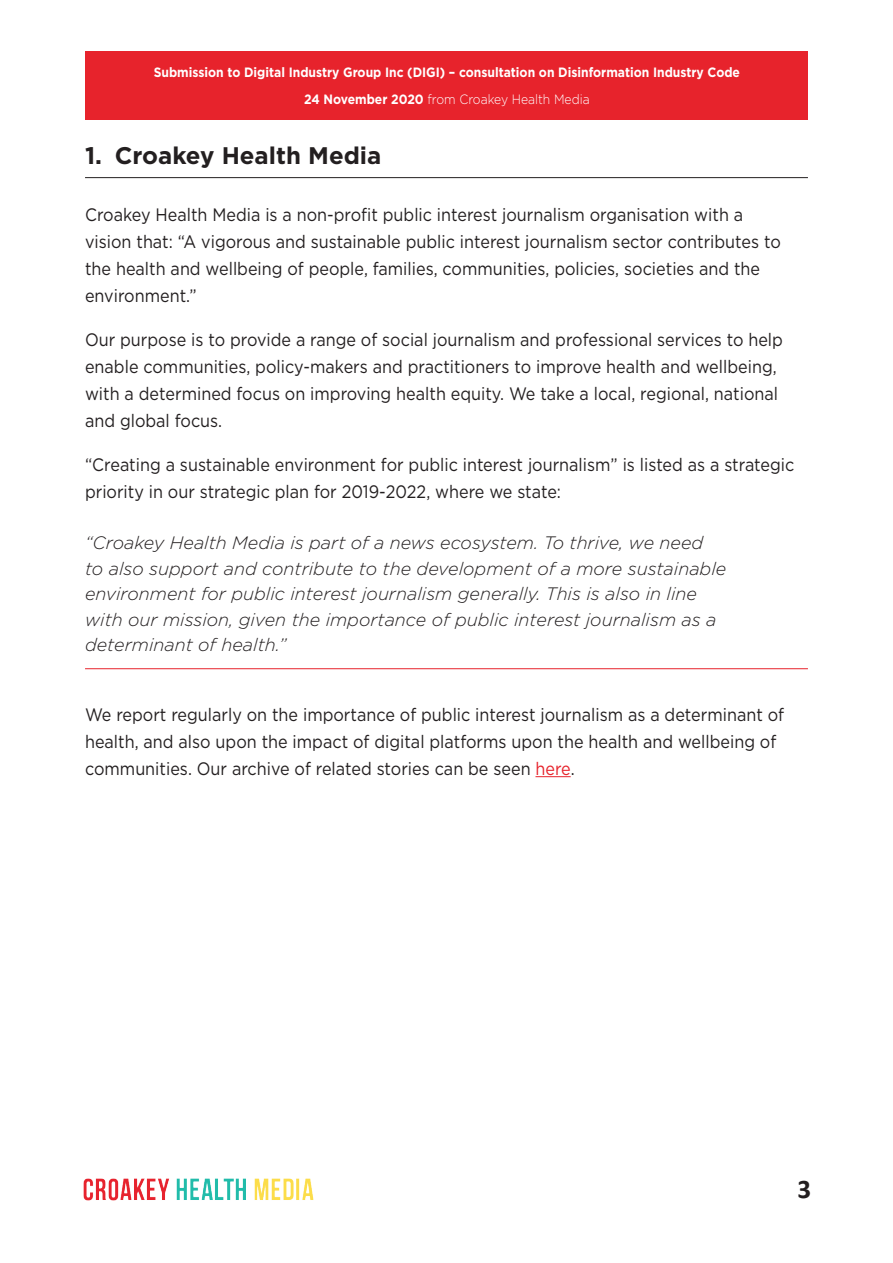
<style>
.page{position:relative;width:893px;height:1263px;background:#fff}
.page>*{position:absolute;margin:0;border:0;box-sizing:border-box;transform-origin:0 0}
.t1{font:700 27px "Calibri";color:#231f20}
.t2{font:700 24px "Gotham";color:#231f20}
.t3{font:18px/27px "Gotham";color:#231f20;scale:.9 1}
.Answer_text{font:italic 300 18px/25.5px "Gotham";color:#231f20}
.t4{font:700 13.5px/27px "Gotham";color:#fff;text-align:center;scale:.9 1}
.s1{font-weight:300}
.s2{color:#e7232c}
</style>
<div class="page">
<div style="left:86px;top:51px;width:722px;height:69px;background:#e7232c"></div>
<img style="left:83px;top:1178px;width:231px;height:23px">
<hr style="left:85px;top:177px;width:723px;height:1px;background:#231f20">
<hr style="left:85px;top:668px;width:723px;height:1px;background:#e7232c">
<hr style="left:535px;top:776px;width:36px;height:1px;background:#e7232c">
<p class="t4" style="left:154px;top:59px;width:653px">Submission to Digital Industry Group Inc (DIGI) – consultation on Disinformation Industry Code<br>24 November 2020 <span class="s1">from Croakey Health Media</span></p>
<p class="t2" style="left:85px;top:140px;width:298px">1. Croakey Health Media</p>
<p class="t3" style="left:85px;top:201px;width:775px">Croakey Health Media is a non-profit public interest journalism organisation with a vision that: “A vigorous and sustainable public interest journalism sector contributes to the health and wellbeing of people, families, communities, policies, societies and the environment.”</p>
<p class="t3" style="left:85px;top:326px;width:777px">Our purpose is to provide a range of social journalism and professional services to help enable communities, policy-makers and practitioners to improve health and wellbeing, with a determined focus on improving health equity. We take a local, regional, national and global focus.</p>
<p class="t3" style="left:85px;top:451px;width:790px">“Creating a sustainable environment for public interest journalism” is listed as a strategic priority in our strategic plan for 2019-2022, where we state:</p>
<p class="Answer_text" style="left:85px;top:530px;width:643px">“Croakey Health Media is part of a news ecosystem. To thrive, we need<br>to also support and contribute to the development of a more sustainable environment for public interest journalism generally. This is also in line with our mission, given the importance of public interest journalism as a determinant of health.”</p>
<p class="t3" style="left:85px;top:701px;width:778px">We report regularly on the importance of public interest journalism as a determinant of health, and also upon the impact of digital platforms upon the health and wellbeing of communities. Our archive of related stories can be seen <span class="s2">here</span>.</p>
<h1 class="t1" style="left:797px;top:1171px;width:15px">3</h1>
</div>
